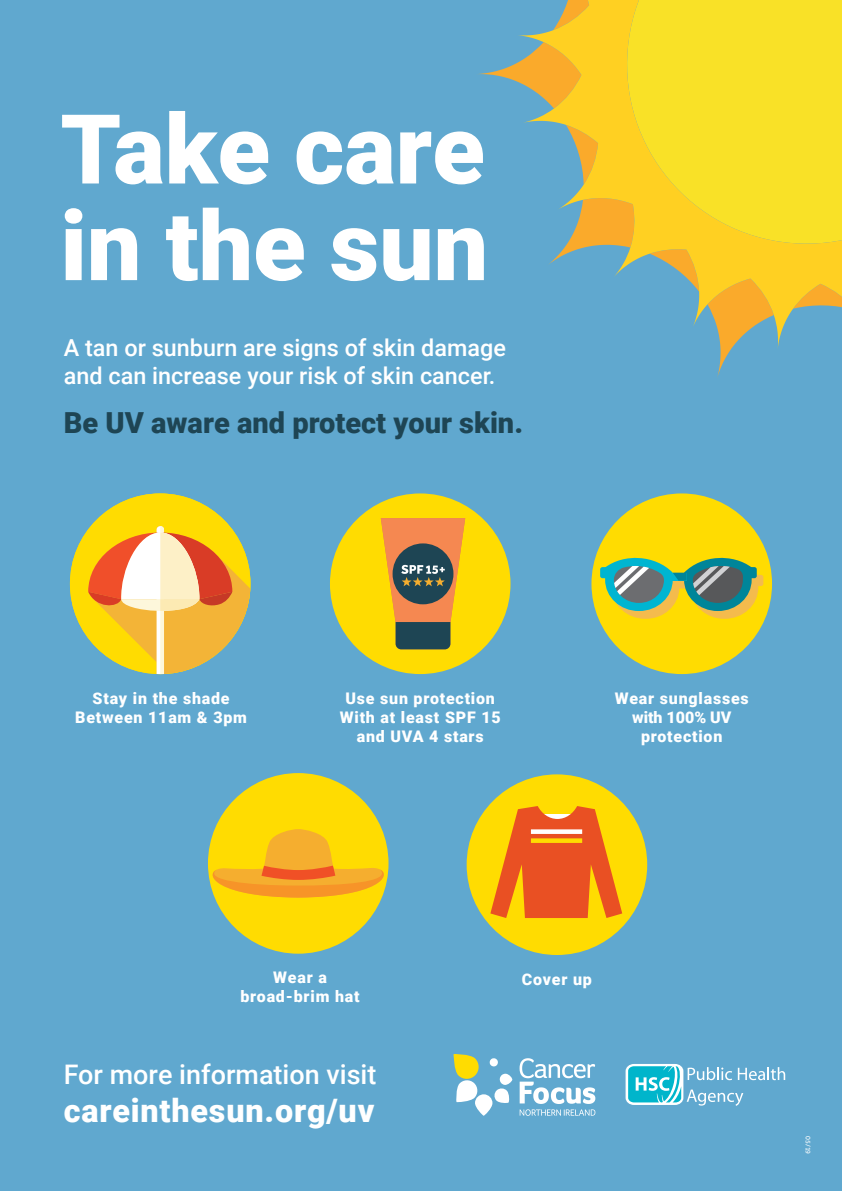
<style>
.page{position:relative;width:842px;height:1191px;background:#60a8cf}
.page>*{position:absolute;margin:0;border:0;box-sizing:border-box;transform-origin:0 0}
.t1{font:900 96.6px "Roboto";color:#fff}
.t2{font:900 32.3px "Roboto";letter-spacing:.025em;color:#fff}
.t3{font:900 29px "Roboto";color:#1e4554}
.t4{font:500 27px "Roboto";color:#fff}
.t5{font:500 23.4px/28.1px "Roboto";color:#fff}
.t6{font:900 16px/19.2px "Roboto";letter-spacing:.05em;color:#fff;text-align:center}
.t7{font:7px "Effra";color:#fff}
</style>
<div class="page">
<svg style="left:454px;top:1054px;width:25px;height:48px"></svg>
<svg style="left:475px;top:1094px;width:18px;height:22px"></svg>
<svg style="left:494px;top:1073px;width:19px;height:30px"></svg>
<svg style="left:489px;top:1058px;width:9px;height:9px"></svg>
<svg style="left:520px;top:1058px;width:75px;height:57px"></svg>
<svg style="left:626px;top:1064px;width:159px;height:41px"></svg>
<svg style="left:717px;top:350px;width:14px;height:27px"></svg>
<svg style="left:479px;top:63px;width:37px;height:18px"></svg>
<svg style="left:516px;top:0;width:326px;height:350px"></svg>
<div style="left:591px;top:493px;width:181px;height:181px;background:#ffdc01;border-radius:50%"></div>
<svg style="left:600px;top:557px;width:163px;height:62px"></svg>
<div style="left:330px;top:493px;width:180px;height:181px;background:#ffdc01;border-radius:50%"></div>
<svg style="left:381px;top:518px;width:84px;height:131px"></svg>
<div style="left:70px;top:493px;width:180px;height:181px;background:#ffdc01;border-radius:50%"></div>
<svg style="left:88px;top:526px;width:162px;height:148px"></svg>
<div style="left:208px;top:773px;width:180px;height:180px;background:#ffdc01;border-radius:50%"></div>
<svg style="left:208px;top:829px;width:181px;height:68px"></svg>
<div style="left:467px;top:774px;width:180px;height:181px;background:#ffdc01;border-radius:50%"></div>
<svg style="left:490px;top:806px;width:132px;height:112px"></svg>
<p class="t1" style="left:60px;top:81px;width:426px">Take care</p>
<p class="t1" style="left:60px;top:178px;width:429px">in the sun</p>
<p class="t5" style="left:64px;top:333px;width:444px">A tan or sunburn are signs of skin damage and can increase your risk of skin cancer.</p>
<p class="t3" style="left:64px;top:402px;width:461px">Be UV aware and protect your skin.</p>
<p class="t6" style="left:93px;top:687px;width:139px">Stay in the shade</p>
<p class="t6" style="left:75px;top:707px;width:173px">Between 11am &amp; 3pm</p>
<p class="t6" style="left:345px;top:687px;width:151px">Use sun protection</p>
<p class="t6" style="left:340px;top:707px;width:162px">With at least SPF 15 and UVA 4 stars</p>
<p class="t6" style="left:615px;top:687px;width:135px">Wear sunglasses with 100% UV protection</p>
<p class="t6" style="left:240px;top:967px;width:121px">Wear a broad-brim hat</p>
<p class="t6" style="left:522px;top:968px;width:72px">Cover up</p>
<p class="t4" style="left:64px;top:1055px;width:314px">For more information visit</p>
<p class="t2" style="left:64px;top:1088px;width:312px">careinthesun.org/uv</p>
<p class="t7" style="left:812px;top:1136px;width:20px;rotate:90deg">05/19</p>
</div>
